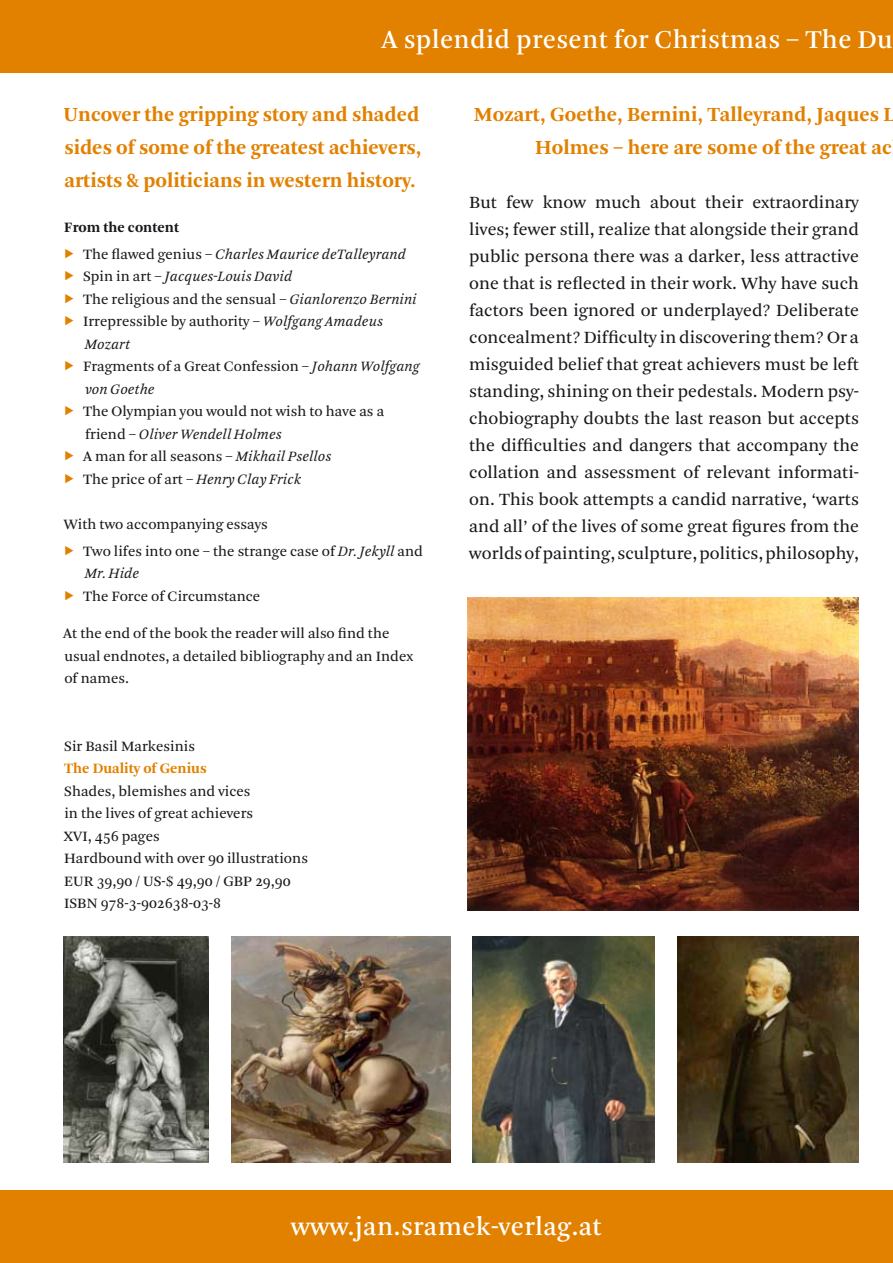
<style>
.page{position:relative;width:893px;height:1263px;background:#fff}
.page>*{position:absolute;margin:0;border:0;box-sizing:border-box;transform-origin:0 0}
.t1{font:27px "Arnhem";letter-spacing:.01em;color:#fff}
.t2{font:700 21px/33px "Arnhem";letter-spacing:.005em;color:#e28100;text-align:justify}
.t3{font:18px/27px "Arnhem Blond";color:#1a171c;text-align:justify}
.t4{font:15px/22.5px "Arnhem Blond";color:#1a171c}
.t5{font:italic 15px/22.5px "Arnhem Blond";color:#1a171c}
.t6{font:700 15px "Arnhem";color:#e28100}
.t7{font:700 15px "Arnhem";color:#1a171c}
.s1{font-style:normal}
.s2{font-style:italic}
</style>
<div class="page">
<div style="left:0;top:0;width:893px;height:72px;background:#e28100"></div>
<div style="left:0;top:1191px;width:893px;height:72px;background:#e28100"></div>
<img style="left:468px;top:597px;width:391px;height:313px">
<img style="left:64px;top:937px;width:144px;height:225px">
<img style="left:473px;top:937px;width:181px;height:225px">
<img style="left:231px;top:937px;width:219px;height:225px">
<img style="left:677px;top:937px;width:182px;height:225px">
<h1 class="t1" style="left:381px;top:25px;width:513px">A splendid present for Christmas – The Du</h1>
<p class="t2" style="left:63px;top:98px;width:359px">Uncover the gripping story and shaded sides of some of the greatest achievers, artists &amp; politicians in western history.</p>
<p class="t7" style="left:64px;top:219px;width:116px">From the content</p>
<p class="t5" style="left:83px;top:243px;width:338px"><span class="s1">The flawed genius –</span> Charles Maurice deTalleyrand <span class="s1">Spin in art –</span> Jacques-Louis David<br><span class="s1">The religious and the sensual –</span> Gianlorenzo Bernini <span class="s1">Irrepressible by authority –</span> Wolfgang Amadeus Mozart<br><span class="s1">Fragments of a Great Confession –</span> Johann Wolfgang von Goethe</p>
<p class="t4" style="left:83px;top:401px;width:303px">The Olympian you would not wish to have as a friend – <span class="s2">Oliver Wendell Holmes<br></span>A man for all seasons – <span class="s2">Mikhail Psellos<br></span>The price of art – <span class="s2">Henry Clay Frick</span></p>
<p class="t4" style="left:83px;top:511px;width:341px;line-height:26.7px;text-indent:-19px">With two accompanying essays<br>Two lifes into one – the strange case of <span class="s2">Dr. Jekyll</span> and</p>
<p class="t5" style="left:85px;top:562px;width:56px">Mr. Hide</p>
<p class="t4" style="left:83px;top:585px;width:179px">The Force of Circumstance</p>
<p class="t4" style="left:63px;top:622px;width:352px">At the end of the book the reader will also find the usual endnotes, a detailed bibliography and an Index of names.</p>
<p class="t4" style="left:64px;top:735px;width:132px">Sir Basil Markesinis</p>
<p class="t6" style="left:64px;top:760px;width:144px">The Duality of Genius</p>
<p class="t4" style="left:64px;top:780px;width:246px">Shades, blemishes and vices<br>in the lives of great achievers<br>XVI, 456 pages<br>Hardbound with over 90 illustrations<br>EUR 39,90 / US-$ 49,90 / GBP 29,90<br>ISBN 978-3-902638-03-8</p>
<p class="t2" style="left:474px;top:98px;width:423px;text-align:right">Mozart, Goethe, Bernini, Talleyrand, Jaques L<br>Holmes – here are some of the great ac</p>
<p class="t3" style="left:469px;top:189px;width:391px">But few know much about their extraordinary lives; fewer still, realize that alongside their grand public persona there was a darker, less attractive one that is reflected in their work. Why have such factors been ignored or underplayed? Deliberate concealment? Difficulty in discovering them? Or a misguided belief that great achievers must be left standing, shining on their pedestals. Modern psy&shy;chobiography doubts the last reason but accepts the difficulties and dangers that accompany the collation and assessment of relevant informati&shy;on. This book attempts a candid narrative, ‘warts and all’ of the lives of some great figures from the worlds of painting, sculpture, politics, philosophy,</p>
<h1 class="t1" style="left:291px;top:1211px;width:312px">www.jan.sramek-verlag.at</h1>
</div>
